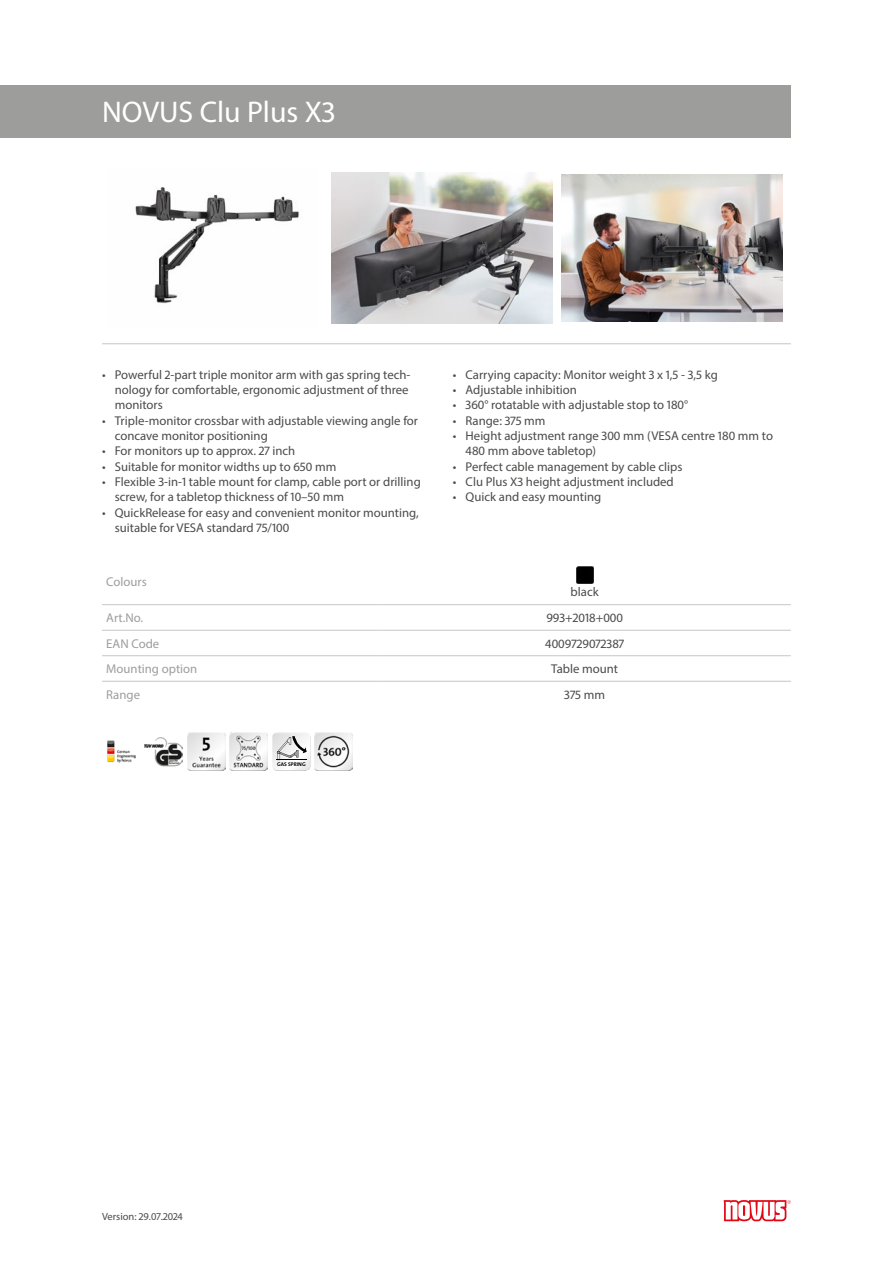
<style>
.page{position:relative;width:893px;height:1263px;background:#fff}
.page>*{position:absolute;margin:0;border:0;box-sizing:border-box;transform-origin:0 0}
.Produktname{font:30px "Myriad Pro";color:#fff}
.Produkttabelle_Zentr{font:12.75px/15.3px "Myriad Pro";color:#4a4a49}
.Produkttabelle_Links{font:12.75px "Myriad Pro";color:#9d9d9c}
.Farbildtext{font:12.75px "Myriad Pro";color:#4a4a49}
.t1{font:10.5px "Myriad Pro";color:#4a4a49}
.cIMG{font:700 5.4px "The Sans Os F";color:#000}
</style>
<div class="page">
<img style="left:135px;top:187px;width:164px;height:117px">
<img style="left:332px;top:173px;width:221px;height:150px">
<img style="left:561px;top:174px;width:221px;height:148px">
<hr style="left:102px;top:343px;width:689px;height:1px;background:#c6c6c6">
<img style="left:107px;top:740px;width:29px;height:23px">
<img style="left:145px;top:737px;width:38px;height:30px">
<img style="left:187px;top:732px;width:38px;height:39px">
<img style="left:230px;top:732px;width:38px;height:39px">
<img style="left:273px;top:755px;width:37px;height:15px">
<svg style="left:272px;top:732px;width:37px;height:35px"></svg>
<img style="left:315px;top:732px;width:38px;height:39px">
<svg style="left:724px;top:1200px;width:67px;height:21px"></svg>
<div style="left:0;top:85px;width:791px;height:53px;background:#9d9d9c"></div>
<hr style="left:102px;top:604px;width:276px;height:1px;background:#c6c6c6">
<hr style="left:378px;top:604px;width:413px;height:1px;background:#c6c6c6">
<hr style="left:102px;top:630px;width:276px;height:1px;background:#c6c6c6">
<hr style="left:378px;top:630px;width:413px;height:1px;background:#c6c6c6">
<hr style="left:102px;top:655px;width:276px;height:1px;background:#c6c6c6">
<hr style="left:378px;top:655px;width:413px;height:1px;background:#c6c6c6">
<hr style="left:102px;top:681px;width:276px;height:1px;background:#c6c6c6">
<hr style="left:378px;top:681px;width:413px;height:1px;background:#c6c6c6">
<img style="left:576px;top:566px;width:17px;height:17px">
<p class="Produktname" style="left:102px;top:94px;width:235px">NOVUS Clu Plus X3</p>
<p class="Produkttabelle_Zentr" style="left:115px;top:367px;width:297px;text-indent:-13px">• Powerful 2-part triple monitor arm with gas spring tech&shy;nology for comfortable, ergonomic adjustment of three monitors</p>
<p class="Produkttabelle_Zentr" style="left:115px;top:413px;width:305px;text-indent:-13px">• Triple-monitor crossbar with adjustable viewing angle for concave monitor positioning</p>
<p class="Produkttabelle_Zentr" style="left:102px;top:443px;width:195px">• For monitors up to approx. 27 inch</p>
<p class="Produkttabelle_Zentr" style="left:102px;top:458px;width:236px">• Suitable for monitor widths up to 650 mm</p>
<p class="Produkttabelle_Zentr" style="left:115px;top:474px;width:307px;text-indent:-13px">• Flexible 3-in-1 table mount for clamp, cable port or drilling screw, for a tabletop thickness of 10–50 mm</p>
<p class="Produkttabelle_Zentr" style="left:115px;top:504px;width:305px;text-indent:-13px">• QuickRelease for easy and convenient monitor mounting, suitable for VESA standard 75/100</p>
<p class="Produkttabelle_Links" style="left:106px;top:574px;width:42px">Colours</p>
<p class="Produkttabelle_Zentr" style="left:453px;top:367px;width:266px">• Carrying capacity: Monitor weight 3 x 1,5 - 3,5 kg</p>
<p class="Produkttabelle_Zentr" style="left:453px;top:382px;width:126px">• Adjustable inhibition</p>
<p class="Produkttabelle_Zentr" style="left:453px;top:397px;width:237px">• 360° rotatable with adjustable stop to 180°</p>
<p class="Produkttabelle_Zentr" style="left:453px;top:413px;width:94px">• Range: 375 mm</p>
<p class="Produkttabelle_Zentr" style="left:466px;top:428px;width:309px;text-indent:-13px">• Height adjustment range 300 mm (VESA centre 180 mm to<br>480 mm above tabletop)</p>
<p class="Produkttabelle_Zentr" style="left:453px;top:458px;width:231px">• Perfect cable management by cable clips</p>
<p class="Produkttabelle_Zentr" style="left:453px;top:474px;width:222px">• Clu Plus X3 height adjustment included</p>
<p class="Produkttabelle_Zentr" style="left:453px;top:489px;width:150px">• Quick and easy mounting</p>
<p class="Farbildtext" style="left:571px;top:584px;width:30px">black</p>
<p class="Produkttabelle_Links" style="left:106px;top:610px;width:38px">Art.No.</p>
<p class="Produkttabelle_Zentr" style="left:546px;top:610px;width:78px">993+2018+000</p>
<p class="Produkttabelle_Links" style="left:106px;top:636px;width:55px">EAN Code</p>
<p class="Produkttabelle_Zentr" style="left:545px;top:636px;width:80px">4009729072387</p>
<p class="Produkttabelle_Links" style="left:106px;top:661px;width:93px">Mounting option</p>
<p class="Produkttabelle_Zentr" style="left:551px;top:661px;width:68px">Table mount</p>
<p class="Produkttabelle_Links" style="left:106px;top:687px;width:35px">Range</p>
<p class="Produkttabelle_Zentr" style="left:564px;top:687px;width:42px">375 mm</p>
<p class="cIMG" style="left:277px;top:761px;width:30px">GAS SPRING</p>
<p class="t1" style="left:102px;top:1210px;width:82px">Version: 29.07.2024</p>
</div>
